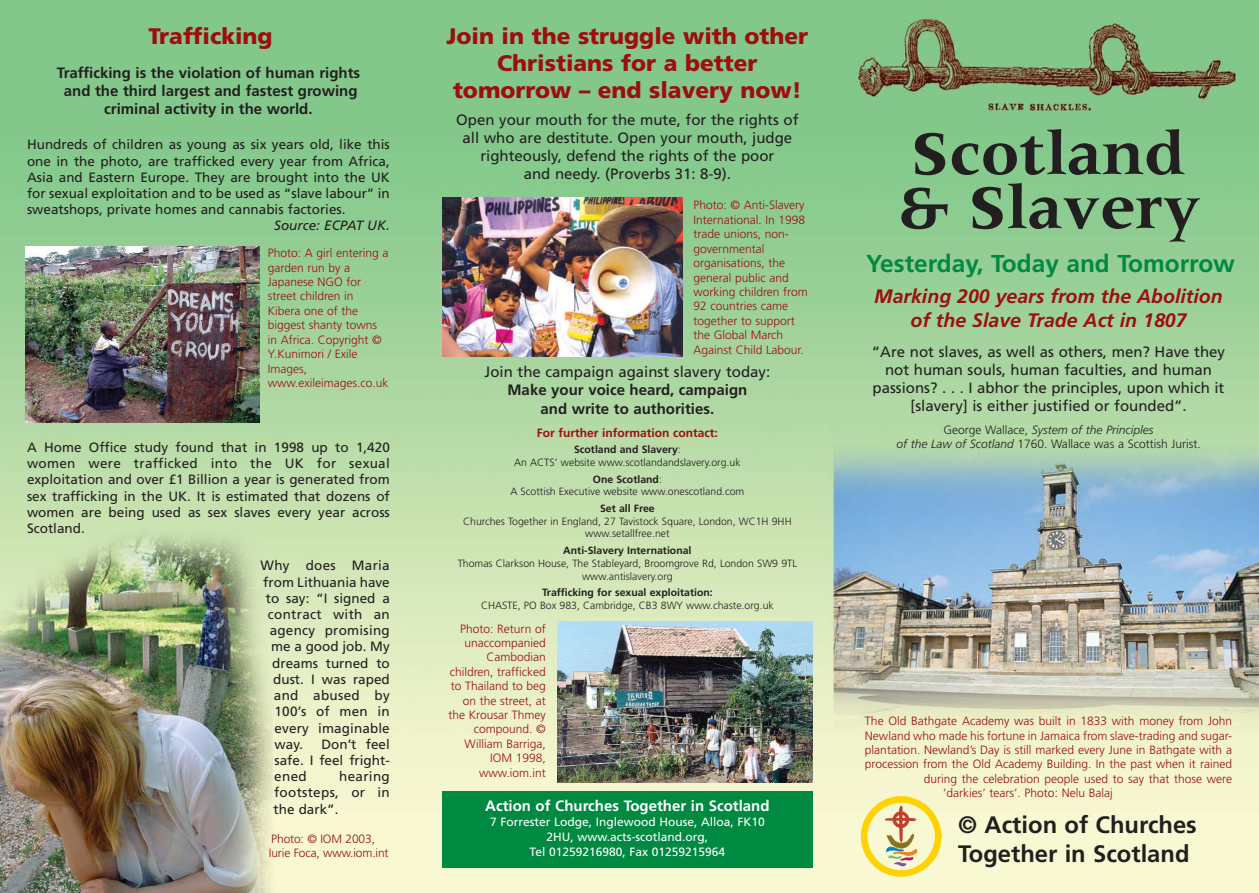
<style>
.page{position:relative;width:1259px;height:893px;background:#fff}
.page>*{position:absolute;margin:0;border:0;box-sizing:border-box;transform-origin:0 0}
.t1{font:700 63px/54px "Meridien";color:#231f20}
.t2{font:700 24.45px "Frutiger";color:#008941}
.t3{font:700 23.85px/28.5px "Frutiger";color:#231f20}
.t4{font:900 22.5px/27px "Frutiger";color:#9d0e0f;text-align:center}
.t5{font:italic 700 19.5px/23.4px "Frutiger";color:#9d0e0f;text-align:center}
.t6{font:15px/18px "Frutiger";color:#231f20;text-align:center}
.t7{font:700 15px/18px "Frutiger";color:#231f20;text-align:center}
.t8{font:700 15px "Frutiger";color:#fff}
.t9{font:13.5px/16.2px "Frutiger";color:#231f20;text-align:justify}
.t10{font:13.5px "Frutiger";letter-spacing:.02em;color:#231f20}
.t11{font:italic 13.5px "Frutiger";color:#231f20}
.t12{font:300 12px/14.4px "Frutiger";color:#9d0e0f}
.t13{font:12px/15px "Frutiger";color:#fff;text-align:center}
.t14{font:300 12px/14.4px "Frutiger";color:#231f20;text-align:center}
.t15{font:700 12px "Frutiger";color:#9d0e0f}
.t16{font:300 10.5px/12.6px "Frutiger";color:#231f20;text-align:center}
.t17{font:700 10.5px "Frutiger";color:#231f20}
.s1{font-weight:700}
.s2{font-style:italic}
</style>
<div class="page">
<img style="left:0;top:0;width:1258px;height:892px">
<svg style="left:860px;top:796px;width:81px;height:80px;background:#f0de91"></svg>
<img style="left:442px;top:197px;width:240px;height:159px">
<div style="left:442px;top:791px;width:370px;height:76px;background:#008941"></div>
<img style="left:558px;top:621px;width:254px;height:161px">
<img style="left:26px;top:247px;width:233px;height:175px">
<h3 class="t4" style="left:148px;top:24px;width:126px">Trafficking</h3>
<p class="t7" style="left:57px;top:65px;width:305px">Trafficking is the violation of human rights and the third largest and fastest growing criminal activity in the world.</p>
<p class="t9" style="left:27px;top:138px;width:364px">Hundreds of children as young as six years old, like this one in the photo, are trafficked every year from Africa, Asia and Eastern Europe. They are brought into the UK for sexual exploitation and to be used as “slave labour” in sweatshops, private homes and cannabis factories.</p>
<p class="t11" style="left:274px;top:220px;width:117px">Source: ECPAT UK.</p>
<p class="t12" style="left:268px;top:247px;width:122px">Photo: A girl entering a garden run by a<br>Japanese NGO for street children in<br>Kibera one of the biggest shanty towns in Africa. Copyright ©<br>Y.Kunimori / Exile<br>Images, www.exileimages.co.uk</p>
<p class="t9" style="left:27px;top:440px;width:364px">A Home Office study found that in 1998 up to 1,420 women were trafficked into the UK for sexual exploitation and over £1 Billion a year is generated from sex trafficking in the UK. It is estimated that dozens of women are being used as sex slaves every year across Scotland.</p>
<p class="t10" style="left:260px;top:560px;width:131px">Why does Maria</p>
<p class="t9" style="left:263px;top:575px;width:128px">from Lithuania have</p>
<p class="t9" style="left:266px;top:591px;width:125px">to say: “I signed a</p>
<p class="t10" style="left:268px;top:609px;width:123px">contract with an</p>
<p class="t10" style="left:270px;top:625px;width:122px">agency promising</p>
<p class="t9" style="left:271px;top:639px;width:120px">me a good job. My</p>
<p class="t9" style="left:272px;top:656px;width:119px">dreams turned to</p>
<p class="t9" style="left:273px;top:672px;width:118px">dust. I was raped</p>
<p class="t10" style="left:274px;top:690px;width:117px">and abused by</p>
<p class="t10" style="left:274px;top:706px;width:117px">100’s of men in</p>
<p class="t9" style="left:275px;top:720px;width:117px">every imaginable</p>
<p class="t9" style="left:275px;top:737px;width:30px">way.</p>
<p class="t9" style="left:274px;top:737px;width:117px;text-indent:47px">Don’t feel safe. I feel fright&shy;ened</p>
<p class="t9" style="left:273px;top:769px;width:118px;text-indent:66px">hearing footsteps, or in the dark”.</p>
<p class="t12" style="left:269px;top:832px;width:121px">Photo: © IOM 2003,<br>Iurie Foca, www.iom.int</p>
<h3 class="t4" style="left:446px;top:24px;width:363px">Join in the struggle with other<br>Christians for a better tomorrow – end slavery now!</h3>
<p class="t6" style="left:456px;top:112px;width:344px">Open your mouth for the mute, for the rights of all who are destitute. Open your mouth, judge righteously, defend the rights of the poor<br>and needy. (Proverbs 31: 8-9).</p>
<p class="t12" style="left:693px;top:199px;width:116px">Photo: © Anti-Slavery<br>International. In 1998 trade unions, non&shy;governmental organisations, the general public and working children from<br>92 countries came together to support the Global March<br>Against Child Labour.</p>
<p class="t6" style="left:484px;top:364px;width:287px">Join the campaign against slavery today:</p>
<p class="t7" style="left:507px;top:382px;width:241px">Make your voice heard, campaign and write to authorities.</p>
<p class="t16" style="left:514px;top:444px;width:228px"><span class="s1">Scotland and Slavery</span>:<br>An ACTS’ website www.scotlandandslavery.org.uk</p>
<p class="t16" style="left:510px;top:473px;width:235px"><span class="s1">One Scotland</span>:<br>A Scottish Executive website www.onescotland.com</p>
<p class="t17" style="left:600px;top:504px;width:56px">Set all Free</p>
<p class="t16" style="left:463px;top:515px;width:330px">Churches Together in England, 27 Tavistock Square, London, WC1H 9HH www.setallfree.net</p>
<p class="t17" style="left:563px;top:546px;width:130px">Anti-Slavery International</p>
<p class="t16" style="left:458px;top:557px;width:341px">Thomas Clarkson House, The Stableyard, Broomgrove Rd, London SW9 9TL www.antislavery.org</p>
<p class="t17" style="left:542px;top:588px;width:172px">Trafficking for sexual exploitation:</p>
<p class="t16" style="left:481px;top:600px;width:294px">CHASTE, PO Box 983, Cambridge, CB3 8WY www.chaste.org.uk</p>
<p class="t15" style="left:537px;top:428px;width:182px">For further information contact:</p>
<p class="t12" style="left:448px;top:622px;width:99px;text-align:right">Photo: Return of unaccompanied<br>Cambodian children, trafficked to Thailand to beg on the street, at the Krousar Thmey compound. ©<br>William Barriga,<br>IOM 1998, www.iom.int</p>
<p class="t8" style="left:485px;top:799px;width:286px">Action of Churches Together in Scotland</p>
<p class="t13" style="left:490px;top:814px;width:276px">7 Forrester Lodge, Inglewood House, Alloa, FK10<br>2HU, www.acts-scotland.org,<br>Tel 01259216980, Fax 01259215964</p>
<h1 class="t1" style="left:896px;top:131px;width:305px">Scotland &amp; Slavery</h1>
<h2 class="t2" style="left:866px;top:254px;width:370px">Yesterday, Today and Tomorrow</h2>
<h3 class="t5" style="left:874px;top:286px;width:350px">Marking 200 years from the Abolition of the Slave Trade Act in 1807</h3>
<p class="t6" style="left:872px;top:344px;width:354px">“Are not slaves, as well as others, men? Have they not human souls, human faculties, and human passions? . . . I abhor the principles, upon which it [slavery] is either justified or founded”.</p>
<p class="t14" style="left:896px;top:423px;width:306px">George Wallace, <span class="s2">System of the Principles<br>of the Law of Scotland</span> 1760. Wallace was a Scottish Jurist.</p>
<p class="t12" style="left:865px;top:714px;width:368px">The Old Bathgate Academy was built in 1833 with money from John</p>
<p class="t12" style="left:865px;top:729px;width:368px">Newland who made his fortune in Jamaica from slave-trading and sugar-</p>
<p class="t12" style="left:865px;top:743px;width:368px">plantation. Newland’s Day is still marked every June in Bathgate with a</p>
<p class="t12" style="left:865px;top:758px;width:368px">procession from the Old Academy Building. In the past when it rained</p>
<p class="t12" style="left:923px;top:772px;width:310px">during the celebration people used to say that those were</p>
<p class="t12" style="left:943px;top:786px;width:171px">‘darkies’ tears’. Photo: Nelu Balaj</p>
<h3 class="t3" style="left:958px;top:812px;width:240px">© Action of Churches<br>Together in Scotland</h3>
</div>
